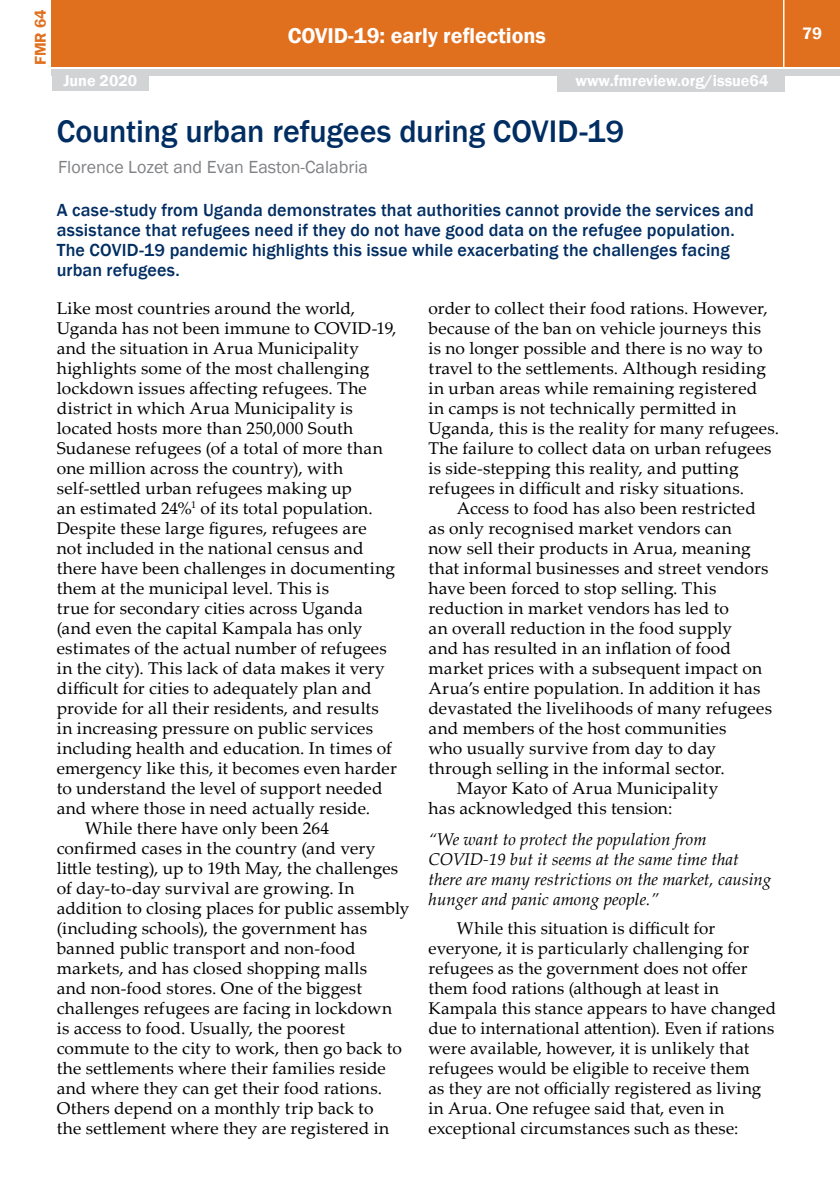
<style>
.page{position:relative;width:840px;height:1191px;background:#fff}
.page>*{position:absolute;margin:0;border:0;box-sizing:border-box;transform-origin:0 0}
.t1{font:500 32px "Franklin Gothic";letter-spacing:-.005em;color:#002d62}
.t2{font:600 22px "Franklin Gothic";color:#fff}
.t3{font:500 18px/20px "Franklin Gothic";letter-spacing:.01em;color:#002d62}
.t4{font:18px "Franklin Gothic";color:#808285}
.t5{font:17px/20px "Palatino Linotype";letter-spacing:.01em;color:#000}
.t6{font:italic 17px/20px "Palatino Linotype";color:#000}
.t7{font:600 17px "Franklin Gothic";color:#fff}
.t8{font:600 16px "Franklin Gothic";color:#fff}
.t9{font:600 16px "Franklin Gothic";color:#e1701e}
</style>
<div class="page">
<div style="left:52px;top:0;width:787px;height:66px;background:#e1701e"></div>
<div style="left:52px;top:69px;width:787px;height:6px;background:#d1d3d4"></div>
<hr style="left:782px;top:0;width:2px;height:68px;background:#fff">
<div style="left:52px;top:73px;width:97px;height:18px;background:#d1d3d4"></div>
<div style="left:557px;top:74px;width:227px;height:18px;background:#d1d3d4"></div>
<p class="t9" style="left:31px;top:65px;width:58px;rotate:-90deg">FMR 64</p>
<p class="t2" style="left:287px;top:22px;width:260px">COVID-19: early reflections</p>
<p class="t8" style="left:63px;top:71px;width:75px">June 2020</p>
<p class="t8" style="left:575px;top:71px;width:194px">www.fmreview.org/issue64</p>
<h1 class="t1" style="left:57px;top:111px;width:568px">Counting urban refugees during COVID-19</h1>
<p class="t4" style="left:58px;top:156px;width:311px">Florence Lozet and Evan Easton-Calabria</p>
<p class="t3" style="left:57px;top:200px;width:698px">A case-study from Uganda demonstrates that authorities cannot provide the services and assistance that refugees need if they do not have good data on the refugee population.<br>The COVID-19 pandemic highlights this issue while exacerbating the challenges facing urban refugees.</p>
<p class="t5" style="left:57px;top:297px;width:300px">Like most countries around the world,</p>
<p class="t5" style="left:57px;top:317px;width:341px">Uganda has not been immune to COVID-19,</p>
<p class="t5" style="left:57px;top:337px;width:304px">and the situation in Arua Municipality</p>
<p class="t5" style="left:57px;top:357px;width:314px">highlights some of the most challenging</p>
<p class="t5" style="left:57px;top:377px;width:311px">lockdown issues affecting refugees. The</p>
<p class="t5" style="left:57px;top:397px;width:297px">district in which Arua Municipality is</p>
<p class="t5" style="left:57px;top:417px;width:298px">located hosts more than 250,000 South</p>
<p class="t5" style="left:57px;top:437px;width:327px">Sudanese refugees (of a total of more than</p>
<p class="t5" style="left:57px;top:457px;width:288px">one million across the country), with</p>
<p class="t5" style="left:57px;top:477px;width:296px">self-settled urban refugees making up</p>
<p class="t5" style="left:57px;top:497px;width:317px">an estimated 24%<sup>1</sup> of its total population.</p>
<p class="t5" style="left:57px;top:517px;width:311px">Despite these large figures, refugees are</p>
<p class="t5" style="left:57px;top:537px;width:308px">not included in the national census and</p>
<p class="t5" style="left:57px;top:557px;width:340px">there have been challenges in documenting</p>
<p class="t5" style="left:57px;top:577px;width:273px">them at the municipal level. This is</p>
<p class="t5" style="left:57px;top:597px;width:307px">true for secondary cities across Uganda</p>
<p class="t5" style="left:57px;top:617px;width:307px">(and even the capital Kampala has only</p>
<p class="t5" style="left:57px;top:637px;width:331px">estimates of the actual number of refugees</p>
<p class="t5" style="left:57px;top:657px;width:329px">in the city). This lack of data makes it very</p>
<p class="t5" style="left:57px;top:677px;width:316px">difficult for cities to adequately plan and</p>
<p class="t5" style="left:57px;top:697px;width:323px">provide for all their residents, and results</p>
<p class="t5" style="left:57px;top:717px;width:318px">in increasing pressure on public services</p>
<p class="t5" style="left:57px;top:737px;width:336px">including health and education. In times of</p>
<p class="t5" style="left:57px;top:757px;width:341px">emergency like this, it becomes even harder</p>
<p class="t5" style="left:57px;top:777px;width:327px">to understand the level of support needed</p>
<p class="t5" style="left:57px;top:797px;width:315px">and where those in need actually reside.</p>
<p class="t5" style="left:85px;top:817px;width:245px">While there have only been 264</p>
<p class="t5" style="left:57px;top:837px;width:320px">confirmed cases in the country (and very</p>
<p class="t5" style="left:57px;top:857px;width:343px">little testing), up to 19th May, the challenges</p>
<p class="t5" style="left:57px;top:877px;width:299px">of day-to-day survival are growing. In</p>
<p class="t5" style="left:57px;top:897px;width:354px">addition to closing places for public assembly</p>
<p class="t5" style="left:57px;top:917px;width:312px">(including schools), the government has</p>
<p class="t5" style="left:57px;top:937px;width:300px">banned public transport and non-food</p>
<p class="t5" style="left:57px;top:957px;width:312px">markets, and has closed shopping malls</p>
<p class="t5" style="left:57px;top:977px;width:306px">and non-food stores. One of the biggest</p>
<p class="t5" style="left:57px;top:997px;width:337px">challenges refugees are facing in lockdown</p>
<p class="t5" style="left:57px;top:1017px;width:289px">is access to food. Usually, the poorest</p>
<p class="t5" style="left:57px;top:1037px;width:346px">commute to the city to work, then go back to</p>
<p class="t5" style="left:57px;top:1057px;width:330px">the settlements where their families reside</p>
<p class="t5" style="left:57px;top:1077px;width:326px">and where they can get their food rations.</p>
<p class="t5" style="left:57px;top:1097px;width:318px">Others depend on a monthly trip back to</p>
<p class="t5" style="left:57px;top:1117px;width:334px">the settlement where they are registered in</p>
<p class="t5" style="left:428px;top:297px;width:352px">order to collect their food rations. However, because of the ban on vehicle journeys this<br>is no longer possible and there is no way to travel to the settlements. Although residing in urban areas while remaining registered<br>in camps is not technically permitted in Uganda, this is the reality for many refugees.<br>The failure to collect data on urban refugees is side-stepping this reality, and putting refugees in difficult and risky situations.</p>
<p class="t5" style="left:456px;top:497px;width:300px">Access to food has also been restricted</p>
<p class="t5" style="left:428px;top:517px;width:305px">as only recognised market vendors can</p>
<p class="t5" style="left:428px;top:537px;width:323px">now sell their products in Arua, meaning</p>
<p class="t5" style="left:428px;top:557px;width:341px">that informal businesses and street vendors</p>
<p class="t5" style="left:428px;top:577px;width:289px">have been forced to stop selling. This</p>
<p class="t5" style="left:428px;top:597px;width:302px">reduction in market vendors has led to</p>
<p class="t5" style="left:428px;top:617px;width:305px">an overall reduction in the food supply</p>
<p class="t5" style="left:428px;top:637px;width:304px">and has resulted in an inflation of food</p>
<p class="t5" style="left:428px;top:657px;width:335px">market prices with a subsequent impact on</p>
<p class="t5" style="left:428px;top:677px;width:333px">Arua’s entire population. In addition it has</p>
<p class="t5" style="left:428px;top:697px;width:345px">devastated the livelihoods of many refugees</p>
<p class="t5" style="left:428px;top:717px;width:299px">and members of the host communities</p>
<p class="t5" style="left:428px;top:737px;width:289px">who usually survive from day to day</p>
<p class="t5" style="left:428px;top:757px;width:298px">through selling in the informal sector.</p>
<p class="t5" style="left:456px;top:777px;width:263px">Mayor Kato of Arua Municipality</p>
<p class="t5" style="left:428px;top:797px;width:245px">has acknowledged this tension:</p>
<p class="t6" style="left:428px;top:829px;width:344px">“We want to protect the population from COVID-19 but it seems at the same time that there are many restrictions on the market, causing hunger and panic among people.”</p>
<p class="t5" style="left:428px;top:917px;width:349px;text-indent:28px">While this situation is difficult for everyone, it is particularly challenging for refugees as the government does not offer them food rations (although at least in Kampala this stance appears to have changed due to international attention). Even if rations were available, however, it is unlikely that refugees would be eligible to receive them<br>as they are not officially registered as living in Arua. One refugee said that, even in exceptional circumstances such as these:</p>
<p class="t7" style="left:801px;top:23px;width:21px">79</p>
</div>
